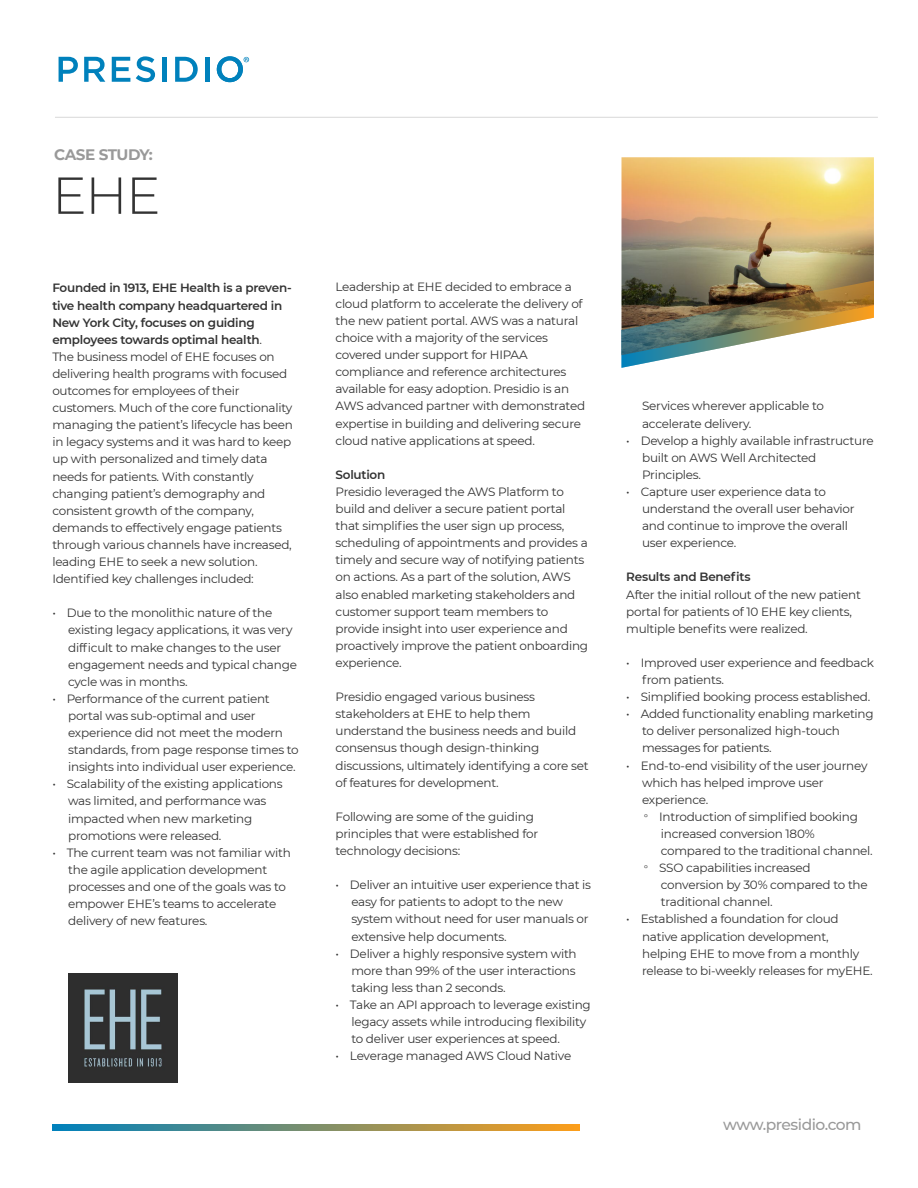
<style>
.page{position:relative;width:918px;height:1188px;background:#fff}
.page>*{position:absolute;margin:0;border:0;box-sizing:border-box;transform-origin:0 0}
.t1{font:300 51.9px "Montserrat";color:#333}
.t2{font:500 15.45px "Montserrat";letter-spacing:-.03em;color:#999}
.t3{font:700 15.15px "Montserrat";letter-spacing:-.04em;color:#999}
.t4{font:12px/17.1px "Montserrat";letter-spacing:-.02em;color:#333}
.t5{font:600 12px "Montserrat";letter-spacing:-.02em;color:#333}
.s1{font-weight:600}
.s2{font-size:9px}
</style>
<div class="page">
<hr style="left:55px;top:117px;width:823px;height:1px;background:#d8d8d8">
<svg style="left:59px;top:57px;width:19px;height:25px"></svg>
<svg style="left:84px;top:57px;width:21px;height:25px"></svg>
<svg style="left:112px;top:57px;width:18px;height:25px"></svg>
<svg style="left:136px;top:56px;width:19px;height:26px"></svg>
<div style="left:162px;top:57px;width:5px;height:25px;background:#0081bc"></div>
<svg style="left:175px;top:57px;width:23px;height:25px"></svg>
<hr style="left:205px;top:57px;width:4px;height:25px;background:#0081bc">
<svg style="left:217px;top:56px;width:32px;height:26px"></svg>
<img style="left:621px;top:157px;width:253px;height:124px">
<img style="left:68px;top:973px;width:110px;height:109px">
<img style="left:621px;top:281px;width:253px;height:87px">
<svg style="left:52px;top:1125px;width:528px;height:5px;background:#7e8f6a"></svg>
<p class="t3" style="left:54px;top:144px;width:100px">CASE STUDY:</p>
<h1 class="t1" style="left:52px;top:160px;width:110px">EHE</h1>
<p class="t4" style="left:52px;top:279px;width:242px"><span class="s1">Founded in 1913, EHE Health is a preven&shy;tive health company headquartered in New York City, focuses on guiding employees towards optimal health</span>.<br>The business model of EHE focuses on delivering health programs with focused outcomes for employees of their customers. Much of the core functionality managing the patient’s lifecycle has been in legacy systems and it was hard to keep up with personalized and timely data needs for patients. With constantly changing patient’s demography and consistent growth of the company, demands to effectively engage patients through various channels have increased, leading EHE to seek a new solution.<br>Identified key challenges included:</p>
<p class="t4" style="left:68px;top:604px;width:230px;text-indent:-16px">• Due to the monolithic nature of the existing legacy applications, it was very difficult to make changes to the user engagement needs and typical change cycle was in months.</p>
<p class="t4" style="left:68px;top:690px;width:232px;text-indent:-16px">• Performance of the current patient portal was sub-optimal and user experience did not meet the modern standards, from page response times to insights into individual user experience.</p>
<p class="t4" style="left:68px;top:775px;width:216px;text-indent:-16px">• Scalability of the existing applications was limited, and performance was impacted when new marketing promotions were released.</p>
<p class="t4" style="left:68px;top:844px;width:224px;text-indent:-16px">• The current team was not familiar with the agile application development processes and one of the goals was to empower EHE’s teams to accelerate delivery of new features.</p>
<p class="t4" style="left:336px;top:278px;width:251px">Leadership at EHE decided to embrace a cloud platform to accelerate the delivery of the new patient portal. AWS was a natural choice with a majority of the services covered under support for HIPAA compliance and reference architectures available for easy adoption. Presidio is an AWS advanced partner with demonstrated expertise in building and delivering secure cloud native applications at speed.</p>
<p class="t5" style="left:336px;top:466px;width:51px">Solution</p>
<p class="t4" style="left:336px;top:483px;width:254px">Presidio leveraged the AWS Platform to build and deliver a secure patient portal that simplifies the user sign up process, scheduling of appointments and provides a timely and secure way of notifying patients on actions. As a part of the solution, AWS also enabled marketing stakeholders and customer support team members to provide insight into user experience and proactively improve the patient onboarding experience.</p>
<p class="t4" style="left:336px;top:688px;width:255px">Presidio engaged various business stakeholders at EHE to help them understand the business needs and build consensus though design-thinking discussions, ultimately identifying a core set of features for development.</p>
<p class="t4" style="left:336px;top:808px;width:204px">Following are some of the guiding principles that were established for technology decisions:</p>
<p class="t4" style="left:351px;top:876px;width:241px;text-indent:-16px">• Deliver an intuitive user experience that is easy for patients to adopt to the new system without need for user manuals or extensive help documents.</p>
<p class="t4" style="left:351px;top:944px;width:227px;text-align:justify;text-indent:-16px">• Deliver a highly responsive system with more than 99% of the user interactions taking less than 2 seconds.</p>
<p class="t4" style="left:351px;top:996px;width:241px;text-indent:-16px">• Take an API approach to leverage existing legacy assets while introducing flexibility to deliver user experiences at speed.</p>
<p class="t4" style="left:336px;top:1047px;width:237px">• Leverage managed AWS Cloud Native</p>
<p class="t4" style="left:642px;top:397px;width:183px">Services wherever applicable to accelerate delivery.</p>
<p class="t4" style="left:642px;top:431px;width:233px;text-indent:-16px">• Develop a highly available infrastructure built on AWS Well Architected<br>Principles.</p>
<p class="t4" style="left:642px;top:483px;width:214px;text-indent:-16px">• Capture user experience data to understand the overall user behavior and continue to improve the overall user experience.</p>
<p class="t5" style="left:626px;top:569px;width:126px">Results and Benefits</p>
<p class="t4" style="left:626px;top:585px;width:236px">After the initial rollout of the new patient portal for patients of 10 EHE key clients, multiple benefits were realized.</p>
<p class="t4" style="left:642px;top:654px;width:233px;text-indent:-16px">• Improved user experience and feedback from patients.</p>
<p class="t4" style="left:626px;top:688px;width:245px">• Simplified booking process established.</p>
<p class="t4" style="left:642px;top:705px;width:233px;text-indent:-16px">• Added functionality enabling marketing to deliver personalized high-touch messages for patients.</p>
<p class="t4" style="left:626px;top:756px;width:243px">• End-to-end visibility of the user journey</p>
<p class="t4" style="left:642px;top:773px;width:183px">which has helped improve user</p>
<p class="t4" style="left:642px;top:790px;width:68px">experience.</p>
<p class="t4" style="left:644px;top:808px;width:216px"><span class="s2">º</span> Introduction of simplified booking</p>
<p class="t4" style="left:661px;top:825px;width:155px">increased conversion 180%</p>
<p class="t4" style="left:661px;top:842px;width:213px">compared to the traditional channel.</p>
<p class="t4" style="left:644px;top:859px;width:168px"><span class="s2">º</span> SSO capabilities increased</p>
<p class="t4" style="left:661px;top:876px;width:208px">conversion by 30% compared to the</p>
<p class="t4" style="left:661px;top:893px;width:113px">traditional channel.</p>
<p class="t4" style="left:642px;top:910px;width:232px;text-indent:-16px">• Established a foundation for cloud native application development, helping EHE to move from a monthly release to bi-weekly releases for myEHE.</p>
<p class="t2" style="left:723px;top:1114px;width:140px">www.presidio.com</p>
</div>
